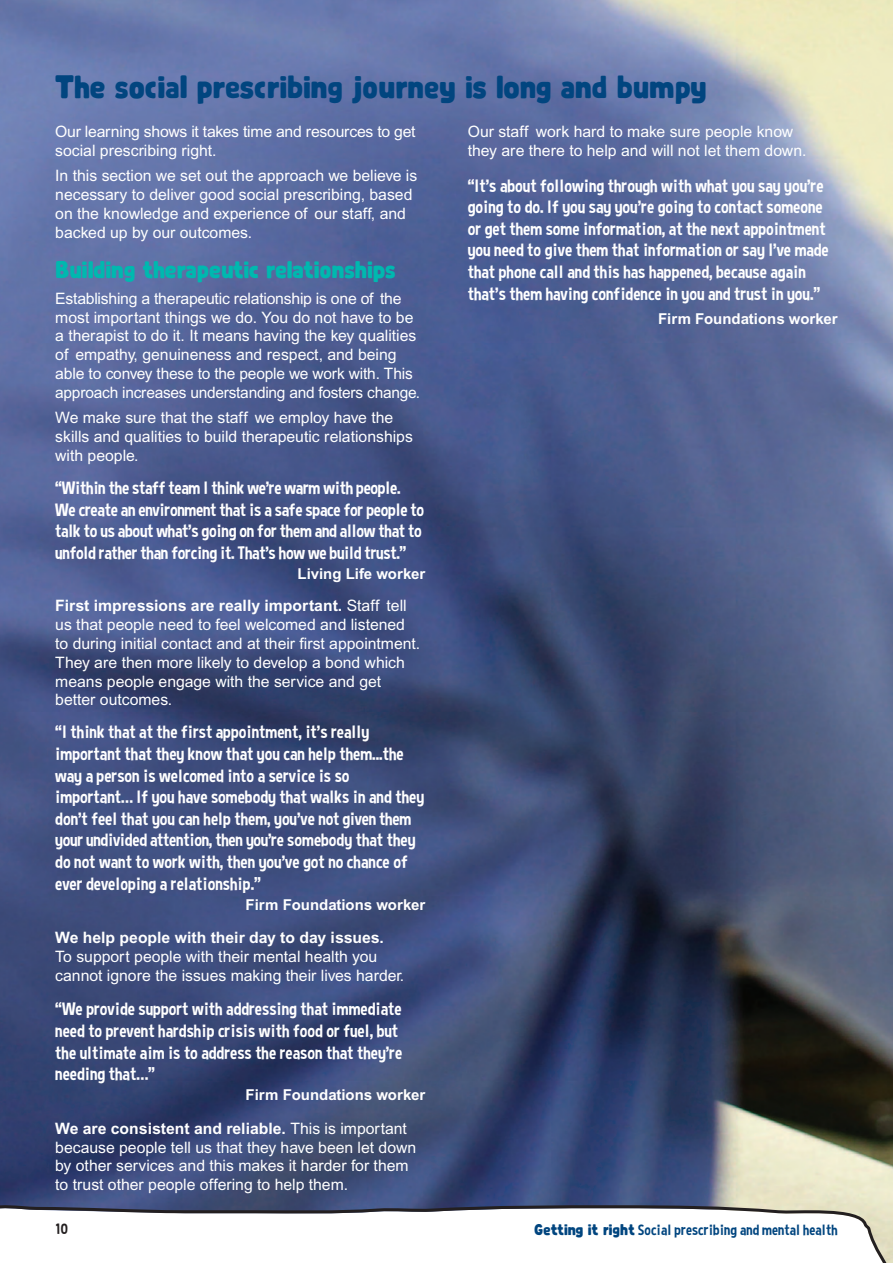
<style>
.page{position:relative;width:893px;height:1263px;background:#fff}
.page>*{position:absolute;margin:0;border:0;box-sizing:border-box;transform-origin:0 0}
.t1{font:30.75px "Abraham";letter-spacing:-.005em;color:#01457f}
.t2{font:23.25px "Abraham";color:#00b8af}
.t3{font:18px/21.6px "Curse Casual";color:#fff}
.t4{font:15.75px/18.9px "Arial";color:#fff}
.t5{font:700 15px "Arial";color:#fff}
.t6{font:15px "Curse Casual";letter-spacing:.005em;color:#01457f}
.t7{font:15px "Curse Casual";color:#231f20}
.s1{font-weight:700}
.s2{font-family:"Abraham"}
</style>
<div class="page">
<img style="left:0;top:0;width:893px;height:1198px">
<svg style="left:0;top:1198px;width:893px;height:65px"></svg>
<svg style="left:886px;top:0;width:7px;height:57px"></svg>
<p class="t1" style="left:55px;top:76px;width:653px">The social prescribing journey is long and bumpy</p>
<p class="t4" style="left:468px;top:123px;width:340px">Our staff work hard to make sure people know they are there to help and will not let them down.</p>
<p class="t3" style="left:468px;top:176px;width:363px">“It’s about following through with what you say you’re going to do. If you say you’re going to contact someone or get them some information, at the next appointment you need to give them that information or say I’ve made that phone call and this has happened, because again that’s them having confidence in you and trust in you.”</p>
<p class="t5" style="left:658px;top:313px;width:181px">Firm Foundations worker</p>
<p class="t4" style="left:55px;top:123px;width:362px">Our learning shows it takes time and resources to get social prescribing right.</p>
<p class="t4" style="left:55px;top:168px;width:363px">In this section we set out the approach we believe is necessary to deliver good social prescribing, based on the knowledge and experience of our staff, and backed up by our outcomes.</p>
<p class="t2" style="left:55px;top:261px;width:342px">Building therapeutic relationships</p>
<p class="t4" style="left:55px;top:290px;width:366px">Establishing a therapeutic relationship is one of the most important things we do. You do not have to be a therapist to do it. It means having the key qualities of empathy, genuineness and respect, and being able to convey these to the people we work with. This approach increases understanding and fosters change.</p>
<p class="t4" style="left:55px;top:410px;width:359px">We make sure that the staff we employ have the skills and qualities to build therapeutic relationships with people.</p>
<p class="t3" style="left:55px;top:479px;width:371px">“Within the staff team I think we’re warm with people.<br>We create an environment that is a safe space for people to talk to us about what’s going on for them and allow that to unfold rather than forcing it. That’s how we build trust.”</p>
<p class="t5" style="left:298px;top:569px;width:129px">Living Life worker</p>
<p class="t4" style="left:55px;top:597px;width:367px"><span class="s1">First impressions are really important.</span> Staff tell us that people need to feel welcomed and listened to during initial contact and at their first appointment.<br>They are then more likely to develop a bond which means people engage with the service and get better outcomes.</p>
<p class="t3" style="left:55px;top:723px;width:370px">“I think that at the first appointment, it’s really important that they know that you can help them...the way a person is welcomed into a service is so important… If you have somebody that walks in and they don’t feel that you can help them, you’ve not given them your undivided attention, then you’re somebody that they do not want to work with, then you’ve got no chance of ever developing a relationship.”</p>
<p class="t5" style="left:246px;top:899px;width:181px">Firm Foundations worker</p>
<p class="t4" style="left:55px;top:930px;width:350px"><span class="s1">We help people with their day to day issues.<br></span>To support people with their mental health you cannot ignore the issues making their lives harder.</p>
<p class="t3" style="left:55px;top:1000px;width:348px">“We provide support with addressing that immediate need to prevent hardship crisis with food or fuel, but the ultimate aim is to address the reason that they’re needing that…”</p>
<p class="t5" style="left:246px;top:1090px;width:181px">Firm Foundations worker</p>
<p class="t4" style="left:55px;top:1120px;width:362px"><span class="s1">We are consistent and reliable.</span> This is important because people tell us that they have been let down by other services and this makes it harder for them to trust other people offering to help them.</p>
<p class="t7" style="left:55px;top:1224px;width:14px">10</p>
<p class="t6" style="left:534px;top:1225px;width:305px"><span class="s2">Getting it right</span> Social prescribing and mental health</p>
</div>
